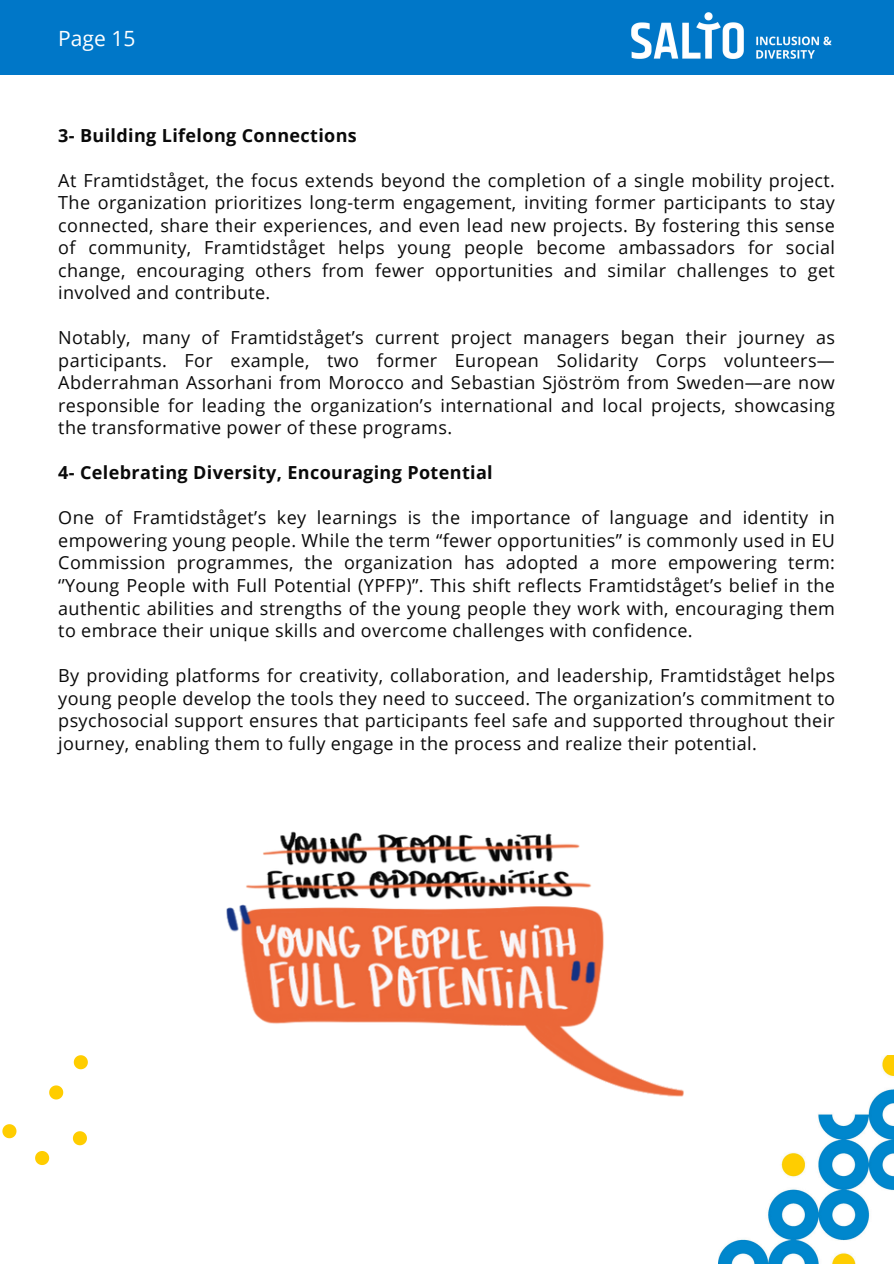
<style>
.page{position:relative;width:894px;height:1264px;background:#fff}
.page>*{position:absolute;margin:0;border:0;box-sizing:border-box;transform-origin:0 0}
.t1{font:21px "Open Sans";color:#fff}
.t2{font:18px/22.5px "Open Sans";letter-spacing:.02em;color:#0a0a0a;text-align:justify}
.t3{font:700 18px "Open Sans";letter-spacing:.02em;color:#0a0a0a}
</style>
<div class="page">
<div style="left:0;top:0;width:893px;height:74px;background:#0077c8"></div>
<img style="left:631px;top:12px;width:201px;height:47px">
<img style="left:718px;top:1055px;width:175px;height:208px">
<svg style="left:2px;top:1124px;width:14px;height:14px"></svg>
<svg style="left:73px;top:1131px;width:14px;height:14px"></svg>
<svg style="left:74px;top:1055px;width:14px;height:14px"></svg>
<svg style="left:49px;top:1085px;width:14px;height:14px"></svg>
<svg style="left:35px;top:1151px;width:14px;height:13px"></svg>
<img style="left:226px;top:831px;width:458px;height:266px">
<p class="t1" style="left:58px;top:24px;width:79px">Page 15</p>
<h2 class="t3" style="left:58px;top:122px;width:300px">3- Building Lifelong Connections</h2>
<p class="t2" style="left:58px;top:168px;width:778px">At Framtidståget, the focus extends beyond the completion of a single mobility project.<br>The organization prioritizes long-term engagement, inviting former participants to stay connected, share their experiences, and even lead new projects. By fostering this sense of community, Framtidståget helps young people become ambassadors for social change, encouraging others from fewer opportunities and similar challenges to get involved and contribute.</p>
<p class="t2" style="left:58px;top:326px;width:778px">Notably, many of Framtidståget’s current project managers began their journey as participants. For example, two former European Solidarity Corps volunteers— Abderrahman Assorhani from Morocco and Sebastian Sjöström from Sweden—are now responsible for leading the organization’s international and local projects, showcasing the transformative power of these programs.</p>
<h2 class="t3" style="left:58px;top:460px;width:436px">4- Celebrating Diversity, Encouraging Potential</h2>
<p class="t2" style="left:58px;top:506px;width:778px">One of Framtidståget’s key learnings is the importance of language and identity in empowering young people. While the term “fewer opportunities” is commonly used in EU Commission programmes, the organization has adopted a more empowering term: ‘’Young People with Full Potential (YPFP)’’. This shift reflects Framtidståget’s belief in the authentic abilities and strengths of the young people they work with, encouraging them to embrace their unique skills and overcome challenges with confidence.</p>
<p class="t2" style="left:58px;top:663px;width:778px">By providing platforms for creativity, collaboration, and leadership, Framtidståget helps young people develop the tools they need to succeed. The organization’s commitment to psychosocial support ensures that participants feel safe and supported throughout their journey, enabling them to fully engage in the process and realize their potential.</p>
</div>
